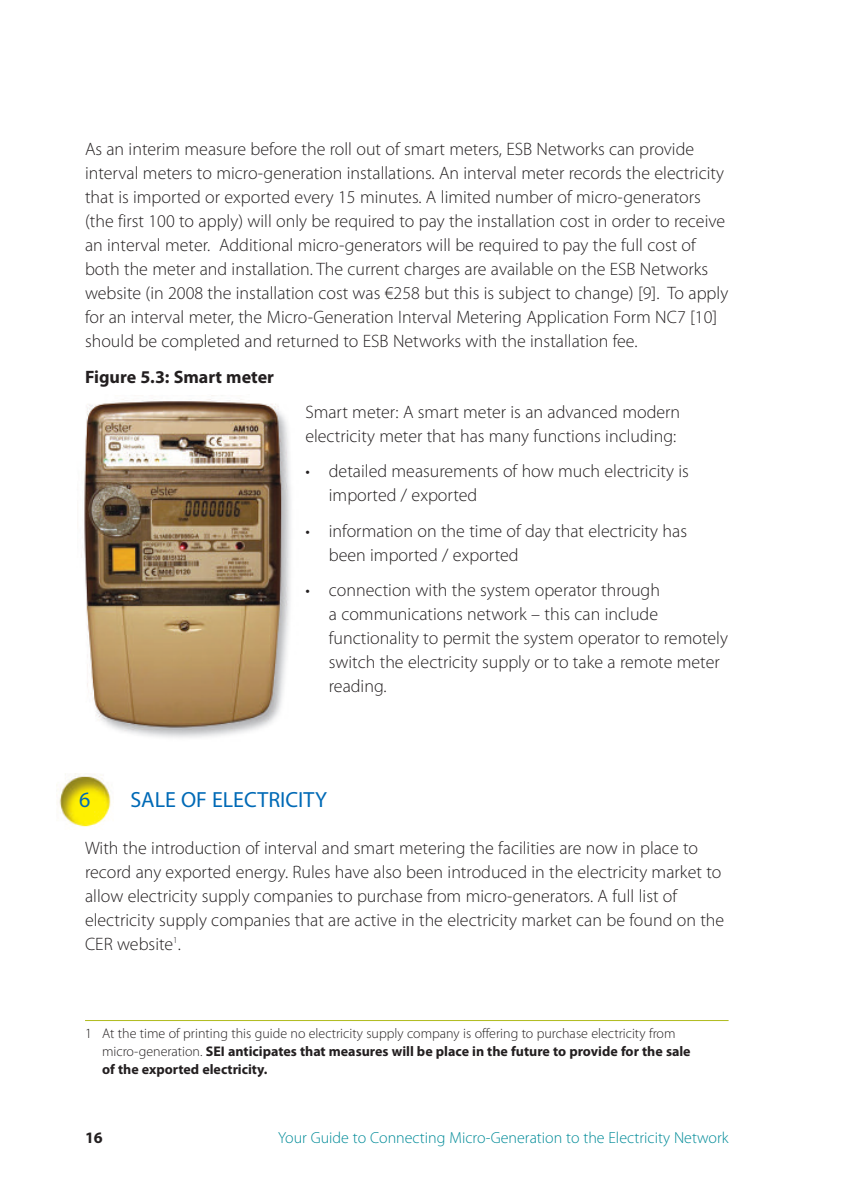
<style>
.page{position:relative;width:842px;height:1191px;background:#fff}
.page>*{position:absolute;margin:0;border:0;box-sizing:border-box;transform-origin:0 0}
.t1{font:22px "Myriad Pro";color:#016ab6}
.t2{font:300 18px/24px "Myriad Pro";color:#231f20}
.t3{font:700 18px "Myriad Pro";color:#231f20}
.t4{font:300 16px "Myriad Pro";color:#008b98}
.t5{font:700 16px "Myriad Pro";color:#231f20}
.t6{font:300 14px/18px "Myriad Pro";color:#231f20}
.s1{font-weight:700}
</style>
<div class="page">
<img style="left:81px;top:395px;width:210px;height:343px">
<img style="left:56px;top:773px;width:55px;height:54px">
<hr style="left:85px;top:1020px;width:644px;height:1px;background:#b0bb1d">
<p class="t2" style="left:85px;top:139px;width:645px">As an interim measure before the roll out of smart meters, ESB Networks can provide interval meters to micro-generation installations. An interval meter records the electricity that is imported or exported every 15 minutes. A limited number of micro-generators (the first 100 to apply) will only be required to pay the installation cost in order to receive an interval meter. Additional micro-generators will be required to pay the full cost of both the meter and installation. The current charges are available on the ESB Networks website (in 2008 the installation cost was €258 but this is subject to change) [9]. To apply for an interval meter, the Micro-Generation Interval Metering Application Form NC7 [10] should be completed and returned to ESB Networks with the installation fee.</p>
<p class="t3" style="left:85px;top:370px;width:190px">Figure 5.3: Smart meter</p>
<p class="t2" style="left:305px;top:401px;width:376px">Smart meter: A smart meter is an advanced modern electricity meter that has many functions including:</p>
<p class="t2" style="left:329px;top:461px;width:362px;text-indent:-23px">• detailed measurements of how much electricity is imported / exported</p>
<p class="t2" style="left:329px;top:520px;width:360px;text-indent:-23px">• information on the time of day that electricity has been imported / exported</p>
<p class="t2" style="left:329px;top:579px;width:401px;text-indent:-23px">• connection with the system operator through<br>a communications network – this can include functionality to permit the system operator to remotely switch the electricity supply or to take a remote meter reading.</p>
<p class="t1" style="left:130px;top:791px;width:198px">SALE OF ELECTRICITY</p>
<p class="t2" style="left:85px;top:837px;width:641px">With the introduction of interval and smart metering the facilities are now in place to record any exported energy. Rules have also been introduced in the electricity market to allow electricity supply companies to purchase from micro-generators. A full list of electricity supply companies that are active in the electricity market can be found on the CER website<sup>1</sup>.</p>
<p class="t1" style="left:79px;top:791px;width:13px">6</p>
<p class="t6" style="left:102px;top:1025px;width:590px;text-indent:-17px">1 At the time of printing this guide no electricity supply company is offering to purchase electricity from micro-generation. <span class="s1">SEI anticipates that measures will be place in the future to provide for the sale of the exported electricity.</span></p>
<p class="t5" style="left:85px;top:1131px;width:19px">16</p>
<p class="t4" style="left:278px;top:1131px;width:452px">Your Guide to Connecting Micro-Generation to the Electricity Network</p>
</div>
